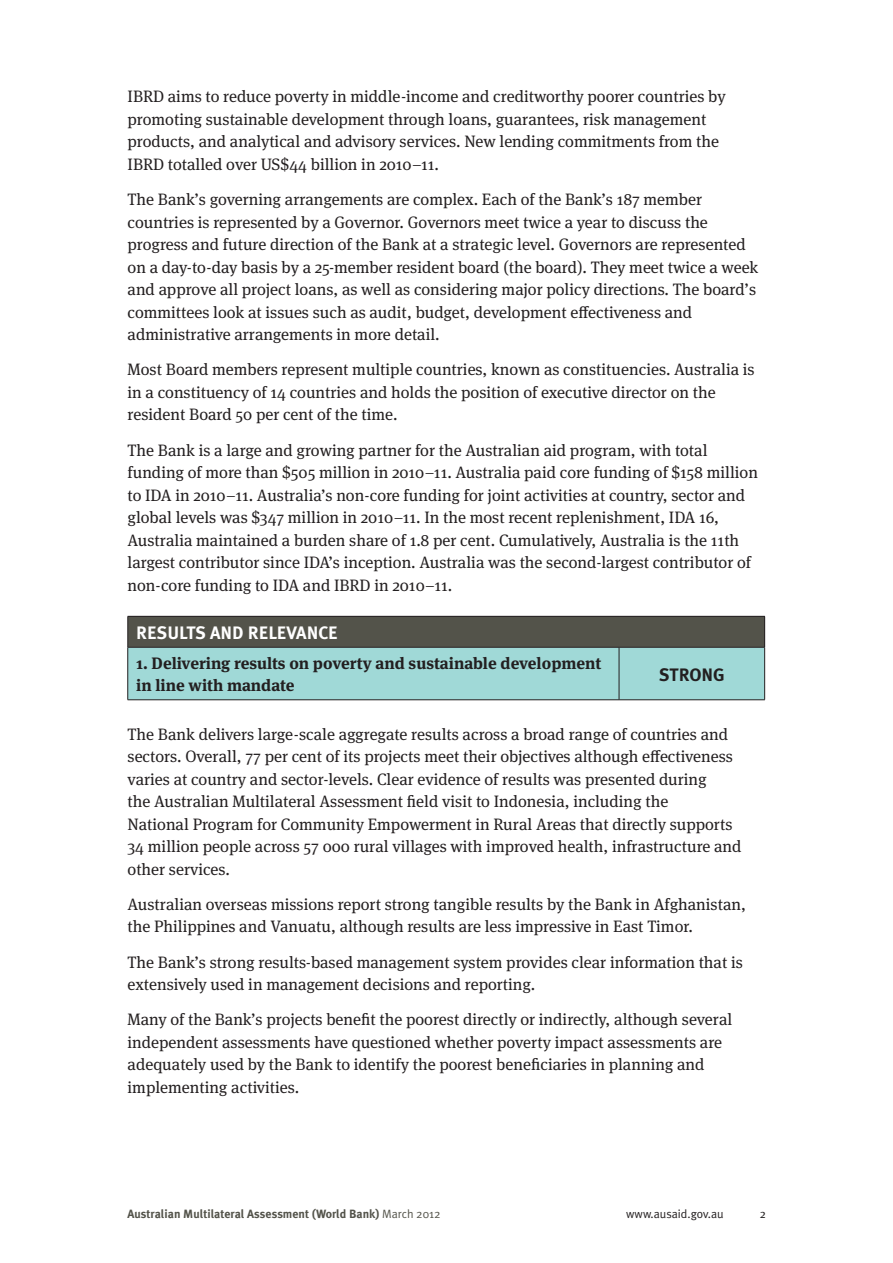
<style>
.page{position:relative;width:893px;height:1263px;background:#fff}
.page>*{position:absolute;margin:0;border:0;box-sizing:border-box;transform-origin:0 0}
._08a__TABLE_HEADING{font:700 18px "Meta Plus";color:#fff}
._08bbbb_RIGHT_COLUMN{font:700 18px "Meta Plus";color:#231f20}
._04__BODY_TEXT{font:16.5px/22.5px "Meta Serif OT";color:#231f20}
._04__BODY_TEXT-2{font:700 16.5px/22.5px "Meta Serif OT";color:#231f20}
.t1{font:700 12px "Meta Plus";color:#53534a}
.t2{font:12px "Meta Plus Normal";color:#231f20}
.t3{font:12px "Meta Serif OT";color:#231f20}
.s1{font-family:"Meta Plus Normal";font-weight:400}
</style>
<div class="page">
<div style="left:128px;top:616px;width:637px;height:31px;background:#53534a"></div>
<div style="left:128px;top:648px;width:636px;height:51px;background:#a0d9d7"></div>
<hr style="left:619px;top:647px;width:1px;height:53px;background:#231f20">
<hr style="left:128px;top:616px;width:491px;height:1px;background:#231f20">
<hr style="left:127px;top:616px;width:1px;height:31px;background:#231f20">
<hr style="left:619px;top:616px;width:146px;height:1px;background:#231f20">
<hr style="left:764px;top:616px;width:1px;height:31px;background:#231f20">
<hr style="left:128px;top:647px;width:491px;height:1px;background:#231f20">
<hr style="left:127px;top:647px;width:1px;height:53px;background:#231f20">
<hr style="left:619px;top:647px;width:146px;height:1px;background:#231f20">
<hr style="left:764px;top:647px;width:1px;height:53px;background:#231f20">
<hr style="left:128px;top:699px;width:491px;height:1px;background:#231f20">
<hr style="left:619px;top:699px;width:146px;height:1px;background:#231f20">
<p class="_04__BODY_TEXT" style="left:128px;top:86px;width:600px">IBRD aims to reduce poverty in middle-income and creditworthy poorer countries by promoting sustainable development through loans, guarantees, risk management products, and analytical and advisory services. New lending commitments from the IBRD totalled over US$44 billion in 2010–11.</p>
<p class="_04__BODY_TEXT" style="left:128px;top:188px;width:632px">The Bank’s governing arrangements are complex. Each of the Bank’s 187 member countries is represented by a Governor. Governors meet twice a year to discuss the progress and future direction of the Bank at a strategic level. Governors are represented on a day-to-day basis by a 25-member resident board (the board). They meet twice a week and approve all project loans, as well as considering major policy directions. The board’s committees look at issues such as audit, budget, development effectiveness and administrative arrangements in more detail.</p>
<p class="_04__BODY_TEXT" style="left:128px;top:359px;width:629px">Most Board members represent multiple countries, known as constituencies. Australia is in a constituency of 14 countries and holds the position of executive director on the resident Board 50 per cent of the time.</p>
<p class="_04__BODY_TEXT" style="left:128px;top:439px;width:632px">The Bank is a large and growing partner for the Australian aid program, with total funding of more than $505 million in 2010–11. Australia paid core funding of $158 million to IDA in 2010–11. Australia’s non-core funding for joint activities at country, sector and global levels was $347 million in 2010–11. In the most recent replenishment, IDA 16, Australia maintained a burden share of 1.8 per cent. Cumulatively, Australia is the 11th largest contributor since IDA’s inception. Australia was the second-largest contributor of non-core funding to IDA and IBRD in 2010–11.</p>
<p class="_08a__TABLE_HEADING" style="left:136px;top:622px;width:203px">RESULTS AND RELEVANCE</p>
<p class="_04__BODY_TEXT-2" style="left:136px;top:652px;width:467px">1. Delivering results on poverty and sustainable development in line with mandate</p>
<p class="_08bbbb_RIGHT_COLUMN" style="left:659px;top:664px;width:67px">STRONG</p>
<p class="_04__BODY_TEXT" style="left:128px;top:723px;width:615px">The Bank delivers large-scale aggregate results across a broad range of countries and sectors. Overall, 77 per cent of its projects meet their objectives although effectiveness varies at country and sector-levels. Clear evidence of results was presented during<br>the Australian Multilateral Assessment field visit to Indonesia, including the<br>National Program for Community Empowerment in Rural Areas that directly supports 34 million people across 57 000 rural villages with improved health, infrastructure and other services.</p>
<p class="_04__BODY_TEXT" style="left:128px;top:893px;width:620px">Australian overseas missions report strong tangible results by the Bank in Afghanistan, the Philippines and Vanuatu, although results are less impressive in East Timor.</p>
<p class="_04__BODY_TEXT" style="left:128px;top:951px;width:617px">The Bank’s strong results-based management system provides clear information that is extensively used in management decisions and reporting.</p>
<p class="_04__BODY_TEXT" style="left:128px;top:1009px;width:606px">Many of the Bank’s projects benefit the poorest directly or indirectly, although several independent assessments have questioned whether poverty impact assessments are adequately used by the Bank to identify the poorest beneficiaries in planning and implementing activities.</p>
<p class="t1" style="left:128px;top:1207px;width:314px">Australian Multilateral Assessment (World Bank) <span class="s1">March 2012</span></p>
<p class="t2" style="left:626px;top:1207px;width:99px">www.ausaid.gov.au</p>
<p class="t3" style="left:760px;top:1207px;width:7px">2</p>
</div>
